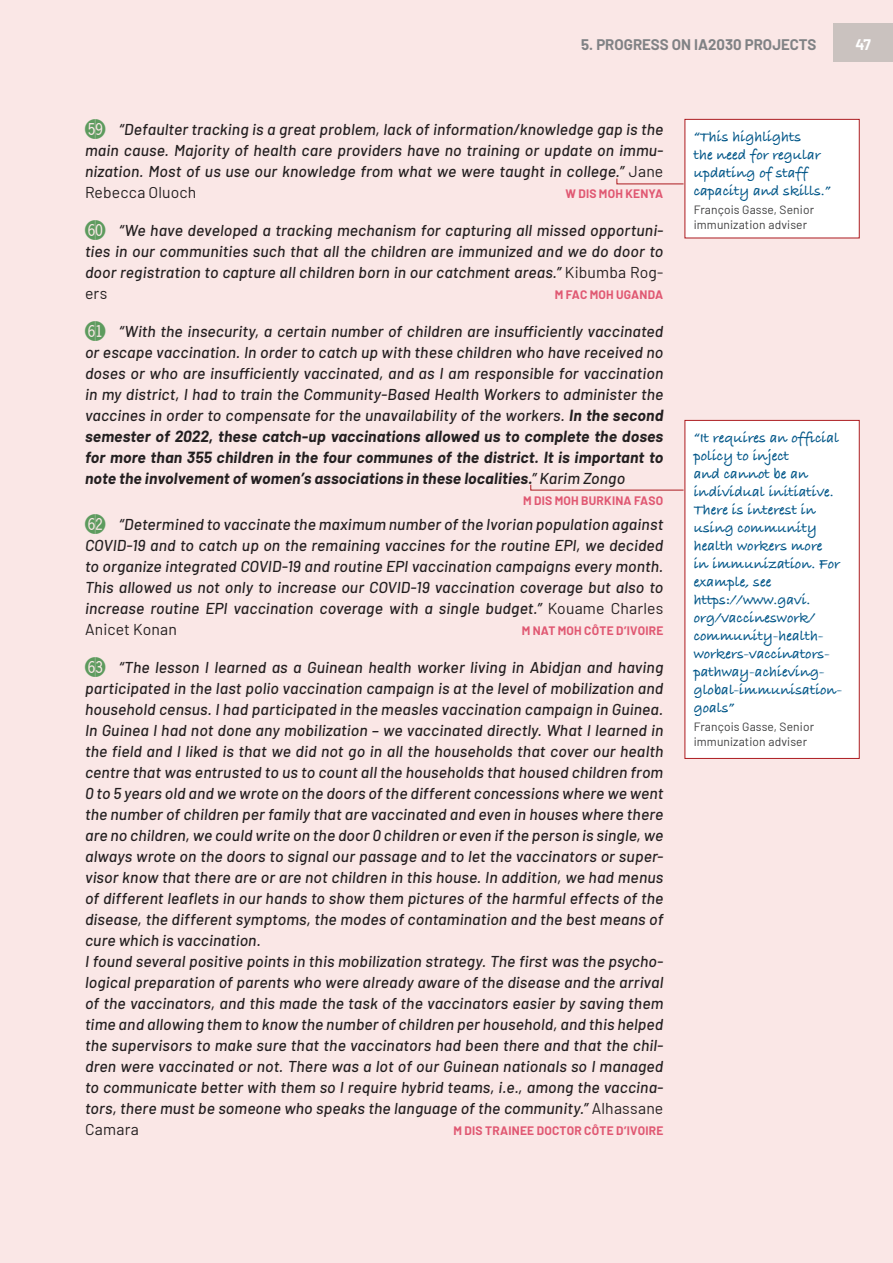
<style>
.page{position:relative;width:893px;height:1263px;background:#fae7e6}
.page>*{position:absolute;margin:0;border:0;box-sizing:border-box;transform-origin:0 0}
.bullet_blue_ital{font:italic 500 15.75px/21px "Barlow";letter-spacing:.01em;color:#231f20;text-align:justify}
.margin1{font:700 15px/18px "Bradley Hand ITCTT";color:#005688}
.t1{font:700 15px "Barlow";color:#808285}
.t2{font:700 15px "Barlow";color:#fff}
.bullet_blue_ital-2{font:700 12px "Barlow";letter-spacing:.02em;color:#e05872}
.margin2{font:12px/15px "Barlow";letter-spacing:.01em;color:#3e3e3f}
.s1{font-family:"Double Digits Round";font-weight:400;font-style:normal;font-size:25.5px;color:#5d9b5e}
.s2{font-weight:400;font-style:normal}
.s3{font-weight:700}
</style>
<div class="page">
<div style="left:685px;top:119px;width:174px;height:119px;background:#fff"></div>
<div style="left:685px;top:119px;width:174px;height:119px;border:1px solid #ac1b20"></div>
<div style="left:685px;top:420px;width:174px;height:338px;background:#fff"></div>
<div style="left:685px;top:420px;width:174px;height:339px;border:1px solid #ac1b20"></div>
<svg style="left:530px;top:484px;width:154px;height:7px"></svg>
<svg style="left:616px;top:178px;width:68px;height:6px"></svg>
<div style="left:833px;top:23px;width:60px;height:39px;background:#cac2bf"></div>
<p class="t1" style="left:581px;top:34px;width:237px">5. PROGRESS ON IA2030 PROJECTS</p>
<p class="t2" style="left:855px;top:34px;width:17px">47</p>
<p class="bullet_blue_ital" style="left:85px;top:118px;width:580px"><span class="s1">FU</span> “Defaulter tracking is a great problem, lack of information/knowledge gap is the main cause. Majority of health care providers have no training or update on immu&shy;nization. Most of us use our knowledge from what we were taught in college.” <span class="s2">Jane Rebecca Oluoch</span></p>
<p class="bullet_blue_ital-2" style="left:565px;top:185px;width:99px">W DIS MOH KENYA</p>
<p class="bullet_blue_ital" style="left:85px;top:219px;width:580px"><span class="s1">GL</span> “We have developed a tracking mechanism for capturing all missed opportuni&shy;ties in our communities such that all the children are immunized and we do door to door registration to capture all children born in our catchment areas.” <span class="s2">Kibumba Rog&shy;ers</span></p>
<p class="bullet_blue_ital-2" style="left:555px;top:286px;width:110px">M FAC MOH UGANDA</p>
<p class="bullet_blue_ital" style="left:85px;top:320px;width:580px"><span class="s1">GM</span> “With the insecurity, a certain number of children are insufficiently vaccinated or escape vaccination. In order to catch up with these children who have received no doses or who are insufficiently vaccinated, and as I am responsible for vaccination in my district, I had to train the Community-Based Health Workers to administer the vaccines in order to compensate for the unavailability of the workers. <span class="s3">In the second semester of 2022, these catch-up vaccinations allowed us to complete the doses for more than 355 children in the four communes of the district. It is important to note the involvement of women’s associations in these localities.</span>” Karim Zongo</p>
<p class="bullet_blue_ital-2" style="left:523px;top:492px;width:142px">M DIS MOH BURKINA FASO</p>
<p class="bullet_blue_ital" style="left:85px;top:513px;width:580px"><span class="s1">GN</span> “Determined to vaccinate the maximum number of the Ivorian population against COVID-19 and to catch up on the remaining vaccines for the routine EPI, we decided to organize integrated COVID-19 and routine EPI vaccination campaigns every month.<br>This allowed us not only to increase our COVID-19 vaccination coverage but also to increase routine EPI vaccination coverage with a single budget.” <span class="s2">Kouame Charles Anicet Konan</span></p>
<p class="bullet_blue_ital-2" style="left:522px;top:622px;width:143px">M NAT MOH CÔTE D’IVOIRE</p>
<p class="bullet_blue_ital" style="left:85px;top:656px;width:580px"><span class="s1">GO</span> “The lesson I learned as a Guinean health worker living in Abidjan and having participated in the last polio vaccination campaign is at the level of mobilization and household census. I had participated in the measles vaccination campaign in Guinea.<br>In Guinea I had not done any mobilization – we vaccinated directly. What I learned in the field and I liked is that we did not go in all the households that cover our health centre that was entrusted to us to count all the households that housed children from 0 to 5 years old and we wrote on the doors of the different concessions where we went the number of children per family that are vaccinated and even in houses where there are no children, we could write on the door 0 children or even if the person is single, we always wrote on the doors to signal our passage and to let the vaccinators or super&shy;visor know that there are or are not children in this house. In addition, we had menus of different leaflets in our hands to show them pictures of the harmful effects of the disease, the different symptoms, the modes of contamination and the best means of cure which is vaccination.</p>
<p class="bullet_blue_ital" style="left:85px;top:950px;width:580px">I found several positive points in this mobilization strategy. The first was the psycho&shy;logical preparation of parents who were already aware of the disease and the arrival of the vaccinators, and this made the task of the vaccinators easier by saving them time and allowing them to know the number of children per household, and this helped the supervisors to make sure that the vaccinators had been there and that the chil&shy;dren were vaccinated or not. There was a lot of our Guinean nationals so I managed to communicate better with them so I require hybrid teams, i.e., among the vaccina&shy;tors, there must be someone who speaks the language of the community.” <span class="s2">Alhassane Camara</span></p>
<p class="bullet_blue_ital-2" style="left:454px;top:1122px;width:211px">M DIS TRAINEE DOCTOR CÔTE D’IVOIRE</p>
<p class="margin1" style="left:694px;top:127px;width:139px">“This highlights<br>the need for regular updating of staff capacity and skills.”</p>
<p class="margin2" style="left:694px;top:201px;width:122px">François Gasse, Senior immunization adviser</p>
<p class="margin1" style="left:694px;top:428px;width:147px">“It requires an official policy to inject<br>and cannot be an individual initiative.</p>
<p class="margin1" style="left:694px;top:500px;width:148px">There is interest in using community health workers more in immunization. For example, see</p>
<p class="margin1" style="left:694px;top:590px;width:150px">https://www.gavi. org/vaccineswork/ community-health&shy;workers-vaccinators&shy;pathway-achieving&shy;global-immunisation&shy;goals”</p>
<p class="margin2" style="left:694px;top:718px;width:122px">François Gasse, Senior immunization adviser</p>
</div>
